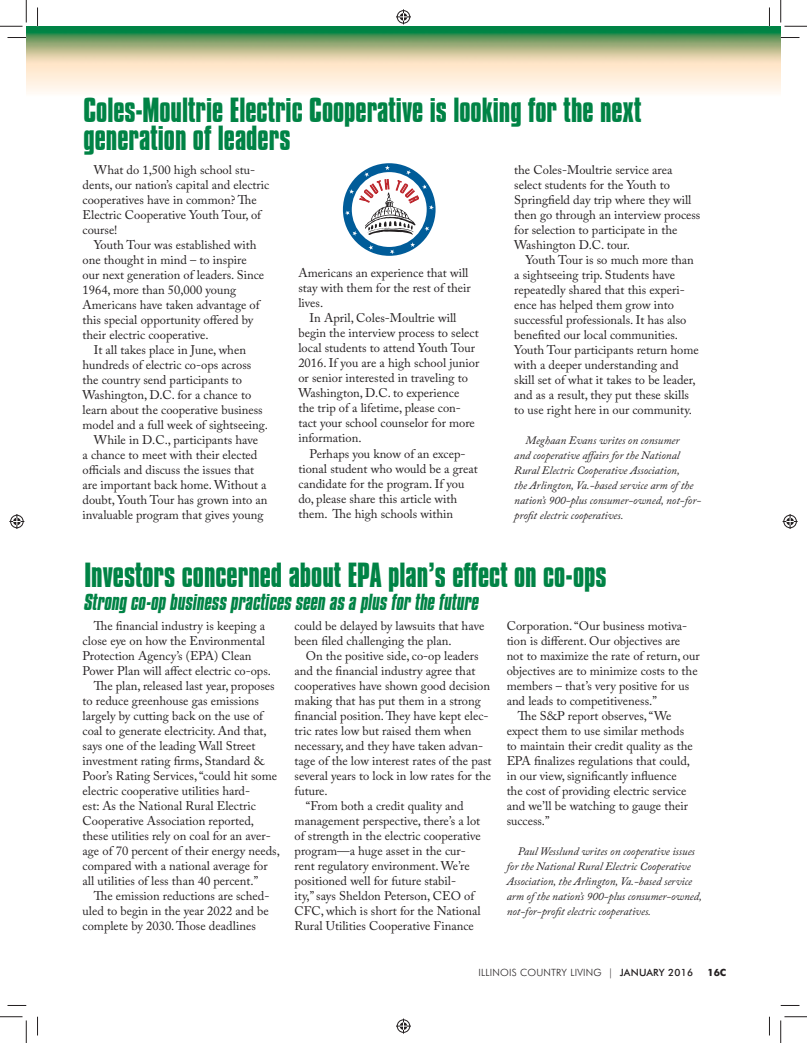
<style>
.page{position:relative;width:807px;height:1043px;background:#fff}
.page>*{position:absolute;margin:0;border:0;box-sizing:border-box;transform-origin:0 0}
.t1{font:700 30px/27.9px "Compacta BT";color:#008345;scale:.93 1}
.t2{font:italic 700 20px "Compacta BT";color:#008345;scale:.93 1}
.t3{font:12.5px/15px "Adobe Caslon Pro";color:#231f20}
.t4{font:italic 11.25px/15px "Adobe Caslon Pro";color:#231f20}
.t5{font:300 10px "Futura BT";letter-spacing:.02em;color:#231f20}
.t6{font:700 10px "Futura BT";color:#231f20}
.s1{font-weight:500}
</style>
<div class="page">
<div style="left:26px;top:64px;width:754px;height:32px;background:linear-gradient(to bottom,#ffe5c7,#fffbf7)"></div>
<hr style="left:26px;top:26px;width:754px;height:1px;background:#008345">
<img style="left:26px;top:27px;width:754px;height:37px">
<svg style="left:343px;top:163px;width:92px;height:93px"></svg>
<svg style="left:8px;top:37px;width:18px;height:1px"></svg>
<svg style="left:780px;top:37px;width:19px;height:1px"></svg>
<svg style="left:8px;top:1005px;width:18px;height:1px"></svg>
<svg style="left:780px;top:1005px;width:19px;height:1px"></svg>
<svg style="left:37px;top:8px;width:1px;height:18px"></svg>
<svg style="left:37px;top:1016px;width:1px;height:19px"></svg>
<svg style="left:769px;top:8px;width:1px;height:18px"></svg>
<svg style="left:769px;top:1016px;width:1px;height:19px"></svg>
<svg style="left:0;top:0;width:27px;height:27px"></svg>
<svg style="left:0;top:1016px;width:27px;height:26px"></svg>
<svg style="left:780px;top:0;width:26px;height:27px"></svg>
<svg style="left:780px;top:1016px;width:26px;height:26px"></svg>
<svg style="left:396px;top:9px;width:15px;height:15px"></svg>
<svg style="left:396px;top:1018px;width:15px;height:15px"></svg>
<svg style="left:9px;top:514px;width:15px;height:15px"></svg>
<svg style="left:782px;top:514px;width:15px;height:15px"></svg>
<h1 class="t1" style="left:83px;top:97px;width:601px">Coles-Moultrie Electric Cooperative is looking for the next generation of leaders</h1>
<p class="t3" style="left:82px;top:163px;width:188px;text-indent:11px">What do 1,500 high school stu&shy;dents, our nation’s capital and electric cooperatives have in common? The<br>Electric Cooperative Youth Tour, of course!</p>
<p class="t3" style="left:82px;top:238px;width:183px;text-indent:11px">Youth Tour was established with one thought in mind – to inspire our next generation of leaders. Since<br>1964, more than 50,000 young<br>Americans have taken advantage of this special opportunity offered by their electric cooperative.</p>
<p class="t3" style="left:94px;top:343px;width:154px">It all takes place in June, when</p>
<p class="t3" style="left:82px;top:358px;width:170px">hundreds of electric co-ops across</p>
<p class="t3" style="left:82px;top:373px;width:161px">the country send participants to</p>
<p class="t3" style="left:82px;top:388px;width:170px">Washington, D.C. for a chance to</p>
<p class="t3" style="left:82px;top:403px;width:182px">learn about the cooperative business</p>
<p class="t3" style="left:82px;top:418px;width:187px">model and a full week of sightseeing.</p>
<p class="t3" style="left:94px;top:433px;width:166px">While in D.C., participants have</p>
<p class="t3" style="left:82px;top:448px;width:176px">a chance to meet with their elected</p>
<p class="t3" style="left:82px;top:463px;width:173px">officials and discuss the issues that</p>
<p class="t3" style="left:82px;top:478px;width:185px">are important back home. Without a</p>
<p class="t3" style="left:82px;top:493px;width:186px">doubt, Youth Tour has grown into an</p>
<p class="t3" style="left:82px;top:508px;width:182px">invaluable program that gives young</p>
<p class="t3" style="left:298px;top:267px;width:174px">Americans an experience that will stay with them for the rest of their lives.</p>
<p class="t3" style="left:298px;top:312px;width:182px;text-indent:11px">In April, Coles-Moultrie will begin the interview process to select local students to attend Youth Tour<br>2016. If you are a high school junior or senior interested in traveling to<br>Washington, D.C. to experience<br>the trip of a lifetime, please con&shy;tact your school counselor for more information.</p>
<p class="t3" style="left:298px;top:447px;width:181px;text-indent:11px">Perhaps you know of an excep&shy;tional student who would be a great candidate for the program. If you do, please share this article with them. The high schools within</p>
<p class="t3" style="left:514px;top:163px;width:187px">the Coles-Moultrie service area select students for the Youth to<br>Springfield day trip where they will then go through an interview process for selection to participate in the<br>Washington D.C. tour.</p>
<p class="t3" style="left:514px;top:253px;width:186px;text-indent:11px">Youth Tour is so much more than a sightseeing trip. Students have repeatedly shared that this experi&shy;ence has helped them grow into successful professionals. It has also benefited our local communities.<br>Youth Tour participants return home with a deeper understanding and skill set of what it takes to be leader, and as a result, they put these skills to use right here in our community.</p>
<p class="t4" style="left:514px;top:433px;width:188px;text-indent:11px">Meghaan Evans writes on consumer<br>and cooperative affairs for the National Rural Electric Cooperative Association,<br>the Arlington, Va.-based service arm of the nation’s 900-plus consumer-owned, not-for&shy;profit electric cooperatives.</p>
<h1 class="t1" style="left:84px;top:561px;width:563px">Investors concerned about EPA plan’s effect on co-ops</h1>
<p class="t3" style="left:94px;top:619px;width:173px">The financial industry is keeping a</p>
<p class="t3" style="left:82px;top:634px;width:184px">close eye on how the Environmental</p>
<p class="t3" style="left:82px;top:649px;width:170px">Protection Agency’s (EPA) Clean</p>
<p class="t3" style="left:82px;top:664px;width:190px">Power Plan will affect electric co-ops.</p>
<p class="t3" style="left:94px;top:679px;width:182px">The plan, released last year, proposes</p>
<p class="t3" style="left:82px;top:694px;width:178px">to reduce greenhouse gas emissions</p>
<p class="t3" style="left:82px;top:709px;width:182px">largely by cutting back on the use of</p>
<p class="t3" style="left:82px;top:724px;width:185px">coal to generate electricity. And that,</p>
<p class="t3" style="left:82px;top:739px;width:174px">says one of the leading Wall Street</p>
<p class="t3" style="left:82px;top:754px;width:183px">investment rating firms, Standard &amp;</p>
<p class="t3" style="left:82px;top:769px;width:196px">Poor’s Rating Services, “could hit some</p>
<p class="t3" style="left:82px;top:784px;width:169px">electric cooperative utilities hard-</p>
<p class="t3" style="left:82px;top:799px;width:175px">est: As the National Rural Electric</p>
<p class="t3" style="left:82px;top:814px;width:173px">Cooperative Association reported,</p>
<p class="t3" style="left:82px;top:829px;width:190px">these utilities rely on coal for an aver-</p>
<p class="t3" style="left:82px;top:844px;width:199px">age of 70 percent of their energy needs,</p>
<p class="t3" style="left:82px;top:859px;width:187px">compared with a national average for</p>
<p class="t3" style="left:82px;top:874px;width:177px">all utilities of less than 40 percent.”</p>
<p class="t3" style="left:94px;top:889px;width:177px">The emission reductions are sched-</p>
<p class="t3" style="left:82px;top:904px;width:188px">uled to begin in the year 2022 and be</p>
<p class="t3" style="left:82px;top:919px;width:175px">complete by 2030. Those deadlines</p>
<h2 class="t2" style="left:84px;top:589px;width:426px">Strong co-op business practices seen as a plus for the future</h2>
<p class="t3" style="left:294px;top:619px;width:191px">could be delayed by lawsuits that have been filed challenging the plan.</p>
<p class="t3" style="left:306px;top:649px;width:174px">On the positive side, co-op leaders</p>
<p class="t3" style="left:294px;top:664px;width:182px">and the financial industry agree that</p>
<p class="t3" style="left:294px;top:679px;width:197px">cooperatives have shown good decision</p>
<p class="t3" style="left:294px;top:694px;width:188px">making that has put them in a strong</p>
<p class="t3" style="left:294px;top:709px;width:195px">financial position. They have kept elec-</p>
<p class="t3" style="left:294px;top:724px;width:178px">tric rates low but raised them when</p>
<p class="t3" style="left:294px;top:739px;width:190px">necessary, and they have taken advan-</p>
<p class="t3" style="left:294px;top:754px;width:198px">tage of the low interest rates of the past</p>
<p class="t3" style="left:294px;top:769px;width:198px">several years to lock in low rates for the</p>
<p class="t3" style="left:294px;top:784px;width:35px">future.</p>
<p class="t3" style="left:306px;top:799px;width:159px">“From both a credit quality and</p>
<p class="t3" style="left:294px;top:814px;width:187px">management perspective, there’s a lot</p>
<p class="t3" style="left:294px;top:829px;width:188px">of strength in the electric cooperative</p>
<p class="t3" style="left:294px;top:844px;width:173px">program—a huge asset in the cur-</p>
<p class="t3" style="left:294px;top:859px;width:177px">rent regulatory environment. We’re</p>
<p class="t3" style="left:294px;top:874px;width:163px">positioned well for future stabil-</p>
<p class="t3" style="left:294px;top:889px;width:181px">ity,” says Sheldon Peterson, CEO of</p>
<p class="t3" style="left:294px;top:904px;width:187px">CFC, which is short for the National</p>
<p class="t3" style="left:294px;top:919px;width:181px">Rural Utilities Cooperative Finance</p>
<p class="t3" style="left:506px;top:619px;width:182px">Corporation. “Our business motiva-</p>
<p class="t3" style="left:506px;top:634px;width:175px">tion is different. Our objectives are</p>
<p class="t3" style="left:506px;top:649px;width:194px">not to maximize the rate of return, our</p>
<p class="t3" style="left:506px;top:664px;width:192px">objectives are to minimize costs to the</p>
<p class="t3" style="left:506px;top:679px;width:184px">members – that’s very positive for us</p>
<p class="t3" style="left:506px;top:694px;width:152px">and leads to competitiveness.”</p>
<p class="t3" style="left:517px;top:709px;width:155px">The S&amp;P report observes, “We</p>
<p class="t3" style="left:506px;top:724px;width:179px">expect them to use similar methods</p>
<p class="t3" style="left:506px;top:739px;width:188px">to maintain their credit quality as the</p>
<p class="t3" style="left:506px;top:754px;width:185px">EPA finalizes regulations that could,</p>
<p class="t3" style="left:506px;top:769px;width:171px">in our view, significantly influence</p>
<p class="t3" style="left:506px;top:784px;width:181px">the cost of providing electric service</p>
<p class="t3" style="left:506px;top:799px;width:183px">and we’ll be watching to gauge their</p>
<p class="t3" style="left:506px;top:814px;width:45px">success.”</p>
<p class="t4" style="left:506px;top:844px;width:197px;text-indent:11px">Paul Wesslund writes on cooperative issues for the National Rural Electric Cooperative Association, the Arlington, Va.-based service arm of the nation’s 900-plus consumer-owned, not-for-profit electric cooperatives.</p>
<p class="t5" style="left:478px;top:966px;width:216px">ILLINOIS COUNTRY LIVING | <span class="s1">JANUARY 2016</span></p>
<p class="t6" style="left:707px;top:969px;width:20px">16C</p>
</div>
